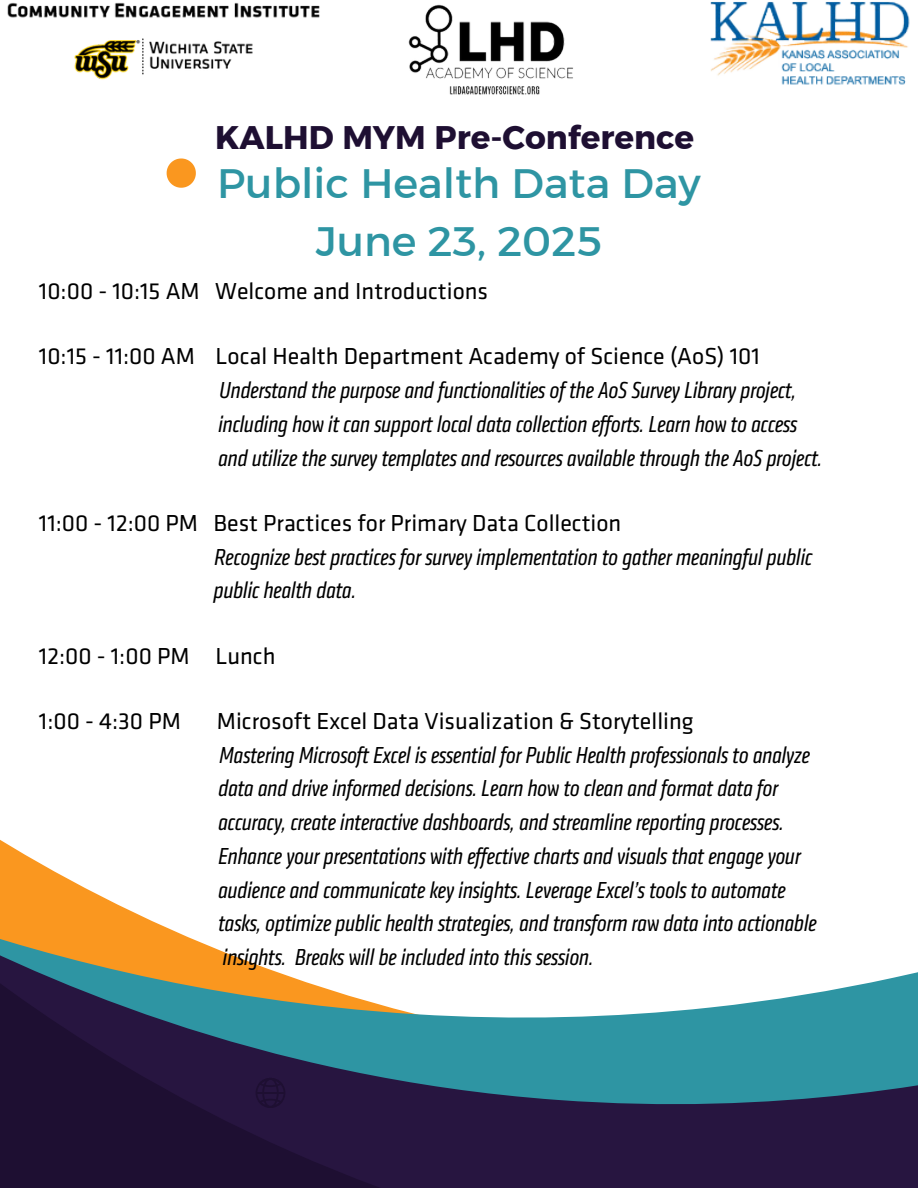
<style>
.page{position:relative;width:918px;height:1188px;background:#fff}
.page>*{position:absolute;margin:0;border:0;box-sizing:border-box;transform-origin:0 0}
.t1{font:41.85px/57.9px "Kief Montaser Regular";color:#2e95a3;text-align:center}
.t2{font:32.55px "Kief Montaser Bold";color:#1e0f32}
.t3{font:italic condensed 24px/33.8px "Klavika";color:#000}
.t4{font:24px "Klavika";color:#000}
.s1{font-style:normal;font-stretch:normal}
</style>
<div class="page">
<svg style="left:167px;top:158px;width:29px;height:30px"></svg>
<svg style="left:0;top:848px;width:918px;height:340px"></svg>
<svg style="left:0;top:879px;width:471px;height:309px"></svg>
<svg style="left:256px;top:1078px;width:29px;height:30px"></svg>
<hr style="left:256px;top:1092px;width:28px;height:2px;background:#1e0f32">
<img style="left:7px;top:2px;width:313px;height:78px">
<img style="left:408px;top:4px;width:165px;height:91px">
<img style="left:710px;top:2px;width:200px;height:83px">
<p class="t2" style="left:215px;top:118px;width:480px">KALHD MYM Pre-Conference</p>
<p class="t1" style="left:217px;top:154px;width:485px">Public Health Data Day<br>June 23, 2025</p>
<p class="t4" style="left:39px;top:281px;width:451px">10:00 - 10:15 AM Welcome and Introductions</p>
<h2 class="t4" style="left:39px;top:346px;width:722px">10:15 - 11:00 AM Local Health Department Academy of Science (AoS) 101</h2>
<h1 class="t3" style="left:220px;top:374px;width:578px">Understand the purpose and functionalities of the AoS Survey Library project,</h1>
<p class="t3" style="left:218px;top:408px;width:580px">including how it can support local data collection efforts. Learn how to access</p>
<p class="t3" style="left:218px;top:441px;width:605px">and utilize the survey templates and resources available through the AoS project.</p>
<p class="t4" style="left:39px;top:513px;width:584px">11:00 - 12:00 PM Best Practices for Primary Data Collection</p>
<p class="t3" style="left:214px;top:540px;width:599px">Recognize best practices for survey implementation to gather meaningful public</p>
<p class="t3" style="left:214px;top:574px;width:144px">public health data.</p>
<p class="t4" style="left:39px;top:646px;width:152px">12:00 - 1:00 PM</p>
<p class="t4" style="left:215px;top:646px;width:62px">Lunch</p>
<p class="t4" style="left:39px;top:711px;width:143px">1:00 - 4:30 PM</p>
<p class="t3" style="left:217px;top:705px;width:594px"><span class="s1">Microsoft Excel Data Visualization &amp; Storytelling<br></span>Mastering Microsoft Excel is essential for Public Health professionals to analyze</p>
<p class="t3" style="left:218px;top:772px;width:561px">data and drive informed decisions. Learn how to clean and format data for</p>
<p class="t3" style="left:218px;top:806px;width:567px">accuracy, create interactive dashboards, and streamline reporting processes.</p>
<p class="t3" style="left:218px;top:840px;width:584px">Enhance your presentations with effective charts and visuals that engage your</p>
<p class="t3" style="left:218px;top:873px;width:569px">audience and communicate key insights. Leverage Excel’s tools to automate</p>
<p class="t3" style="left:218px;top:907px;width:600px">tasks, optimize public health strategies, and transform raw data into actionable</p>
<p class="t3" style="left:223px;top:941px;width:372px">insights. Breaks will be included into this session.</p>
</div>
